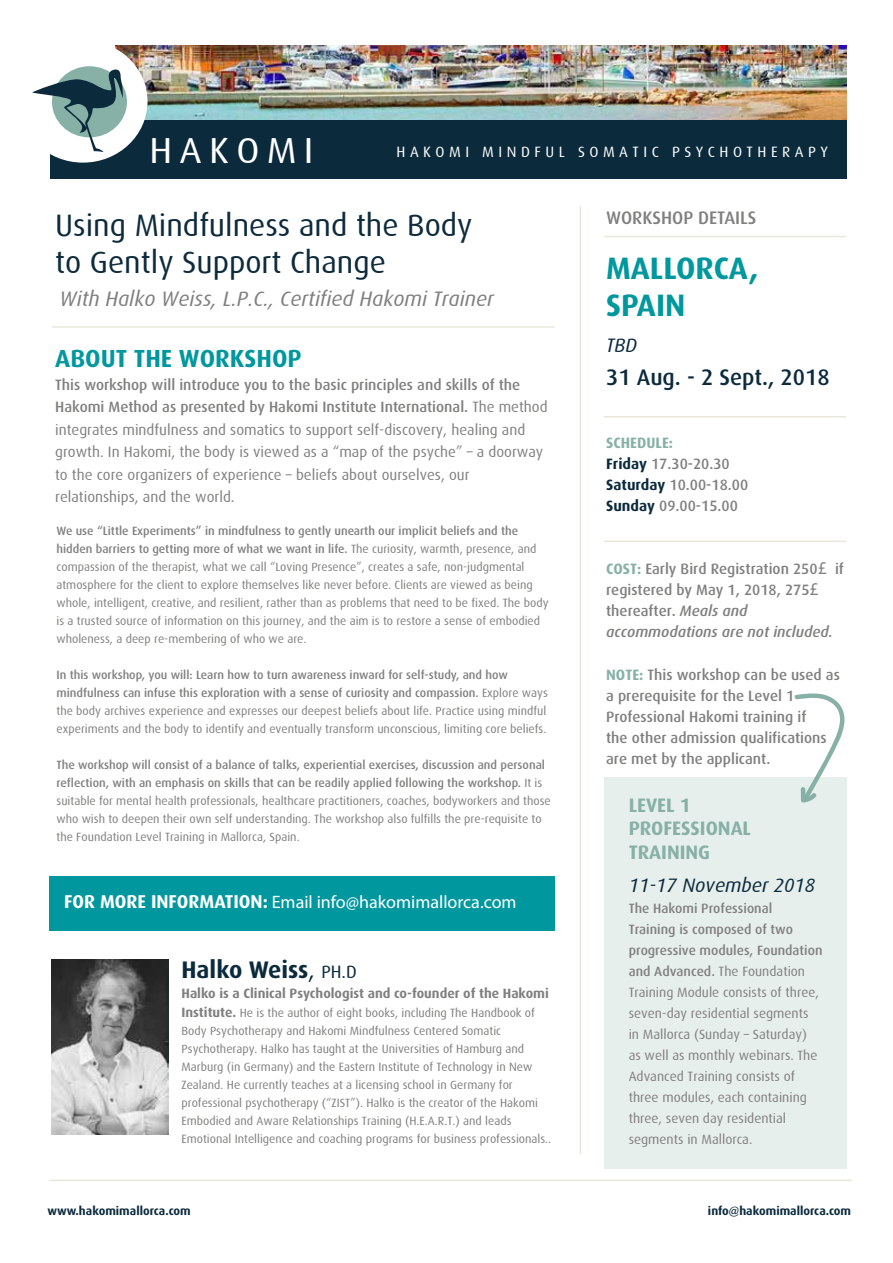
<style>
.page{position:relative;width:893px;height:1263px;background:#fff}
.page>*{position:absolute;margin:0;border:0;box-sizing:border-box;transform-origin:0 0}
.t1{font:36.15px "Dax";letter-spacing:.19em;color:#fff;scale:1.05 1}
.t2{font:31.05px/37.2px "Dax";color:#0d2b3c}
.t3{font:700 31.05px/37.2px "Dax";color:#00989e}
.t4{font:700 24.75px "Dax";color:#00989e}
.t5{font:700 24px "Dax";color:#0b2a3c}
.t6{font:500 22.5px "Dax";color:#0b2a3c}
.t7{font:italic 21px "Dax";color:#80807f}
.t8{font:700 19.5px/23.4px "Dax";color:#87b0a6}
.t9{font:italic 19.5px "Dax";color:#0b2a3c}
.t10{font:500 18.15px "Dax";color:#80807f}
.t11{font:18px "Myriad Pro";color:#fff}
.t12{font:15px/22.5px "Dax";color:#80807f}
.t13{font:500 15px/21px "Dax";color:#80807f}
.t14{font:15px "Dax";letter-spacing:.3em;color:#fff}
.t15{font:13.5px/21px "Dax";color:#80807f}
.t16{font:700 13.5px "Dax";color:#80807f}
.t17{font:12px/18px "Dax";color:#80807f}
.t18{font:700 12px "Dax";color:#0b2a3c}
.s1{font-weight:500}
.s2{font-family:"Dax";font-weight:700;font-size:18.6px}
.s3{font-weight:400}
.s4{font-weight:400;font-size:18px}
.s5{font-weight:700;font-size:13.5px}
.s6{font-weight:700;color:#87b0a6}
.s7{font-weight:700;color:#0b2a3c}
.s8{font-family:"Myriad Pro";font-weight:400;font-size:18px}
.s9{font-style:italic}
</style>
<div class="page">
<img style="left:116px;top:46px;width:730px;height:74px">
<div style="left:604px;top:777px;width:242px;height:391px;background:#e7efed"></div>
<div style="left:50px;top:120px;width:797px;height:59px;background:#0b2a3c"></div>
<div style="left:19px;top:40px;width:128px;height:123px;background:#fff;border-radius:50%"></div>
<div style="left:49px;top:876px;width:506px;height:54px;background:#00989e"></div>
<div style="left:52px;top:66px;width:75px;height:71px;background:#87b0a6;border-radius:50%"></div>
<svg style="left:32px;top:68px;width:91px;height:84px"></svg>
<hr style="left:52px;top:326px;width:503px;height:2px;background:#eae8da">
<hr style="left:580px;top:206px;width:1px;height:948px;background:#eae8da">
<hr style="left:49px;top:1179px;width:803px;height:2px;background:#eae8da">
<hr style="left:604px;top:416px;width:242px;height:1px;background:#eae8da">
<hr style="left:604px;top:540px;width:242px;height:2px;background:#eae8da">
<hr style="left:604px;top:236px;width:242px;height:1px;background:#eae8da">
<svg style="left:794px;top:693px;width:51px;height:109px"></svg>
<svg style="left:51px;top:959px;width:117px;height:176px;background:#919191"></svg>
<h1 class="t1" style="left:149px;top:130px;width:158px">HAKOMI</h1>
<p class="t14" style="left:397px;top:143px;width:433px">HAKOMI MINDFUL SOMATIC PSYCHOTHERAPY</p>
<h2 class="t2" style="left:55px;top:207px;width:419px">Using Mindfulness and the Body to Gently Support Change</h2>
<h3 class="t7" style="left:59px;top:287px;width:436px">With Halko Weiss, L.P.C., Certified Hakomi Trainer</h3>
<h3 class="t4" style="left:55px;top:345px;width:248px">ABOUT THE WORKSHOP</h3>
<p class="t12" style="left:55px;top:373px;width:494px"><span class="s1">This workshop will introduce you to the basic principles and skills of the Hakomi Method as presented by Hakomi Institute International.</span> The method integrates mindfulness and somatics to support self-discovery, healing and growth. In Hakomi, the body is viewed as a “map of the psyche” – a doorway to the core organizers of experience – beliefs about ourselves, our relationships, and the world.</p>
<p class="t17" style="left:56px;top:522px;width:494px"><span class="s1">We use “Little Experiments” in mindfulness to gently unearth our implicit beliefs and the hidden barriers to getting more of what we want in life.</span> The curiosity, warmth, presence, and compassion of the therapist, what we call “Loving Presence”, creates a safe, non-judgmental atmosphere for the client to explore themselves like never before. Clients are viewed as being whole, intelligent, creative, and resilient, rather than as problems that need to be fixed. The body is a trusted source of information on this journey, and the aim is to restore a sense of embodied wholeness, a deep re-membering of who we are.</p>
<p class="t17" style="left:56px;top:666px;width:493px"><span class="s1">In this workshop, you will: Learn how to turn awareness inward for self-study, and how mindfulness can infuse this exploration with a sense of curiosity and compassion.</span> Explore ways the body archives experience and expresses our deepest beliefs about life. Practice using mindful experiments and the body to identify and eventually transform unconscious, limiting core beliefs.</p>
<p class="t17" style="left:56px;top:756px;width:496px"><span class="s1">The workshop will consist of a balance of talks, experiential exercises, discussion and personal reflection, with an emphasis on skills that can be readily applied following the workshop.</span> It is suitable for mental health professionals, healthcare practitioners, coaches, bodyworkers and those who wish to deepen their own self understanding. The workshop also fulfills the pre-requisite to the Foundation Level Training in Mallorca, Spain.</p>
<h3 class="t11" style="left:64px;top:892px;width:454px"><span class="s2">FOR MORE INFORMATION:</span> Email info@hakomimallorca.com</h3>
<h3 class="t5" style="left:182px;top:956px;width:177px">Halko Weiss<span class="s3">,</span> <span class="s4">PH.D</span></h3>
<p class="t16" style="left:182px;top:985px;width:369px">Halko is a Clinical Psychologist and co-founder of the Hakomi</p>
<p class="t17" style="left:182px;top:1004px;width:371px"><span class="s5">Institute.</span> He is the author of eight books, including The Handbook of Body Psychotherapy and Hakomi Mindfulness Centered Somatic Psychotherapy. Halko has taught at the Universities of Hamburg and Marburg (in Germany) and the Eastern Institute of Technology in New Zealand. He currently teaches at a licensing school in Germany for professional psychotherapy (“ZIST”). Halko is the creator of the Hakomi Embodied and Aware Relationships Training (H.E.A.R.T.) and leads Emotional Intelligence and coaching programs for business professionals..</p>
<h3 class="t10" style="left:606px;top:207px;width:152px">WORKSHOP DETAILS</h3>
<h2 class="t3" style="left:606px;top:250px;width:154px">MALLORCA,<br>SPAIN</h2>
<h3 class="t9" style="left:606px;top:335px;width:32px">TBD</h3>
<h3 class="t6" style="left:606px;top:365px;width:225px">31 Aug. - 2 Sept., 2018</h3>
<p class="t13" style="left:606px;top:433px;width:144px"><span class="s6">SCHEDULE:<br></span><span class="s7">Friday</span> 17.30-20.30<br><span class="s7">Saturday</span> 10.00-18.00<br><span class="s7">Sunday</span> 09.00-15.00</p>
<p class="t13" style="left:606px;top:559px;width:239px"><span class="s6">COST:</span> Early Bird Registration 250<span class="s8">£</span> if registered by May 1, 2018, 275<span class="s8">£ </span>thereafter. <span class="s9">Meals and accommodations are not included.</span></p>
<p class="t13" style="left:606px;top:665px;width:235px"><span class="s6">NOTE:</span> This workshop can be used as a prerequisite for the Level 1<br>Professional Hakomi training if<br>the other admission qualifications are met by the applicant.</p>
<h3 class="t8" style="left:629px;top:793px;width:124px">LEVEL 1<br>PROFESSIONAL<br>TRAINING</h3>
<h3 class="t9" style="left:629px;top:874px;width:188px">11-17 November 2018</h3>
<p class="t15" style="left:629px;top:898px;width:195px"><span class="s1">The Hakomi Professional<br>Training is composed of two progressive modules, Foundation and Advanced.</span> The Foundation<br>Training Module consists of three, seven-day residential segments<br>in Mallorca (Sunday – Saturday)<br>as well as monthly webinars. The<br>Advanced Training consists of three modules, each containing three, seven day residential segments in Mallorca.</p>
<p class="t18" style="left:47px;top:1204px;width:145px">www.hakomimallorca.com</p>
<p class="t18" style="left:708px;top:1204px;width:145px">info@hakomimallorca.com</p>
</div>
